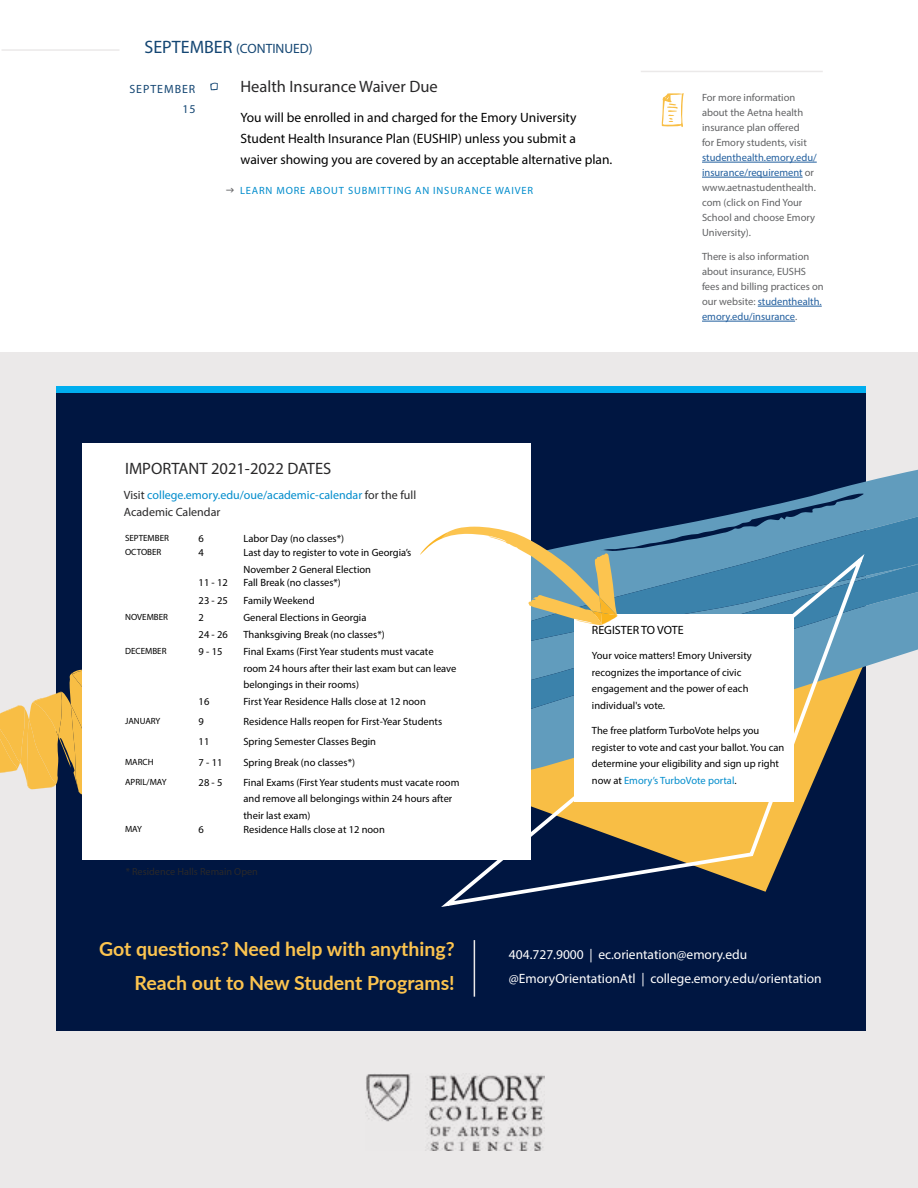
<style>
.page{position:relative;width:918px;height:1188px;background:#fff}
.page>*{position:absolute;margin:0;border:0;box-sizing:border-box;transform-origin:0 0}
.t1{font:700 19.5px/34.5px "Lato";color:#fcc44f;text-align:right}
.t2{font:16.5px "Myriad Pro";color:#292829}
.t3{font:13.5px/21px "Myriad Pro";color:#000}
.t4{font:13.5px/24px "Myriad Pro";color:#fff}
.t5{font:13.5px "Myriad Pro";color:#144673}
.t6{font:12px/17.2px "Myriad Pro";color:#008ccc}
.t7{font:12px "Myriad Pro";color:#000}
.t8{font:12px/20.1px "Myriad Pro";letter-spacing:.08em;color:#144673;text-align:right}
.t9{font:10.5px/16.5px "Myriad Pro";color:#000}
.t10{font:10.5px/15px "Myriad Pro";color:#616264}
.t11{font:10.5px "Myriad Pro";letter-spacing:.08em;color:#008ccc}
.t12{font:10.2px "Myriad Pro";color:#292829}
.t13{font:9px "Myriad Pro";color:#000}
.s1{font-size:18px}
.s2{color:#292829}
.s3{color:#215e9e}
.s4{color:#008ccc}
</style>
<div class="page">
<div style="left:0;top:352px;width:918px;height:836px;background:#ebe9e9"></div>
<div style="left:56px;top:387px;width:810px;height:644px;background:#001641"></div>
<svg style="left:617px;top:469px;width:301px;height:193px"></svg>
<svg style="left:907px;top:494px;width:11px;height:73px"></svg>
<svg style="left:0;top:664px;width:83px;height:161px"></svg>
<svg style="left:441px;top:548px;width:428px;height:359px"></svg>
<div style="left:83px;top:443px;width:448px;height:417px;background:#fff"></div>
<img style="left:365px;top:1074px;width:180px;height:77px">
<div style="left:56px;top:387px;width:810px;height:6px;background:#00aeef"></div>
<div style="left:575px;top:615px;width:219px;height:187px;background:#fff"></div>
<svg style="left:420px;top:527px;width:197px;height:98px"></svg>
<hr style="left:474px;top:940px;width:1px;height:57px;background:#ebe9e9">
<hr style="left:2px;top:49px;width:118px;height:2px;background:#ebe9e9">
<svg style="left:210px;top:83px;width:8px;height:7px"></svg>
<hr style="left:641px;top:71px;width:182px;height:1px;background:#ebe9e9">
<svg style="left:662px;top:93px;width:22px;height:34px"></svg>
<hr style="left:702px;top:162px;width:115px;height:1px;background:#215e9e">
<hr style="left:702px;top:177px;width:101px;height:1px;background:#215e9e">
<hr style="left:758px;top:306px;width:64px;height:1px;background:#215e9e">
<hr style="left:702px;top:321px;width:93px;height:1px;background:#215e9e">
<p class="t5" style="left:145px;top:40px;width:170px"><span class="s1">SEPTEMBER</span> (CONTINUED)</p>
<p class="t8" style="left:129px;top:79px;width:68px">SEPTEMBER<br>15</p>
<h2 class="t2" style="left:240px;top:77px;width:199px">Health Insurance Waiver Due</h2>
<p class="t3" style="left:240px;top:107px;width:373px">You will be enrolled in and charged for the Emory University<br>Student Health Insurance Plan (EUSHIP) unless you submit a waiver showing you are covered by an acceptable alternative plan.</p>
<p class="t11" style="left:240px;top:184px;width:295px">LEARN MORE ABOUT SUBMITTING AN INSURANCE WAIVER</p>
<h2 class="t2" style="left:125px;top:459px;width:208px">IMPORTANT 2021-2022 DATES</h2>
<p class="t6" style="left:124px;top:486px;width:294px"><span class="s2">Visit</span> college.emory.edu/oue/academic-calendar <span class="s2">for the full<br>Academic Calendar</span></p>
<p class="t10" style="left:702px;top:90px;width:106px">For more information about the Aetna health insurance plan offered for Emory students, visit</p>
<p class="t10" style="left:702px;top:150px;width:116px"><span class="s3">studenthealth.emory.edu/ insurance/requirement</span> or www.aetnastudenthealth. com (click on Find Your<br>School and choose Emory<br>University).</p>
<p class="t10" style="left:702px;top:249px;width:123px">There is also information about insurance, EUSHS fees and billing practices on our website: <span class="s3">studenthealth. emory.edu/insurance</span>.</p>
<p class="t13" style="left:125px;top:532px;width:45px">SEPTEMBER</p>
<p class="t9" style="left:199px;top:530px;width:7px">6</p>
<p class="t9" style="left:243px;top:530px;width:102px">Labor Day (no classes*)</p>
<p class="t13" style="left:125px;top:546px;width:38px">OCTOBER</p>
<p class="t9" style="left:199px;top:544px;width:7px">4</p>
<p class="t9" style="left:243px;top:544px;width:169px">Last day to register to vote in Georgia’s<br>November 2 General Election</p>
<p class="t9" style="left:199px;top:574px;width:31px">11 - 12</p>
<p class="t9" style="left:243px;top:574px;width:99px">Fall Break (no classes*)</p>
<p class="t9" style="left:199px;top:592px;width:31px">23 - 25</p>
<p class="t9" style="left:243px;top:592px;width:73px">Family Weekend</p>
<p class="t13" style="left:125px;top:611px;width:44px">NOVEMBER</p>
<p class="t9" style="left:199px;top:609px;width:7px">2</p>
<p class="t9" style="left:243px;top:609px;width:125px">General Elections in Georgia</p>
<p class="t9" style="left:199px;top:626px;width:31px">24 - 26</p>
<p class="t9" style="left:243px;top:626px;width:143px">Thanksgiving Break (no classes*)</p>
<p class="t13" style="left:125px;top:646px;width:43px">DECEMBER</p>
<p class="t9" style="left:199px;top:643px;width:25px">9 - 15</p>
<p class="t9" style="left:243px;top:643px;width:215px">Final Exams (First Year students must vacate room 24 hours after their last exam but can leave belongings in their rooms)</p>
<p class="t9" style="left:199px;top:693px;width:12px">16</p>
<p class="t9" style="left:243px;top:693px;width:184px">First Year Residence Halls close at 12 noon</p>
<p class="t13" style="left:125px;top:715px;width:37px">JANUARY</p>
<p class="t9" style="left:199px;top:713px;width:7px">9</p>
<p class="t9" style="left:243px;top:713px;width:200px">Residence Halls reopen for First-Year Students</p>
<p class="t9" style="left:199px;top:733px;width:12px">11</p>
<p class="t9" style="left:243px;top:733px;width:134px">Spring Semester Classes Begin</p>
<p class="t13" style="left:125px;top:756px;width:30px">MARCH</p>
<p class="t9" style="left:199px;top:754px;width:25px">7 - 11</p>
<p class="t9" style="left:243px;top:754px;width:113px">Spring Break (no classes*)</p>
<p class="t13" style="left:125px;top:776px;width:43px">APRIL/MAY</p>
<p class="t9" style="left:199px;top:774px;width:25px">28 - 5</p>
<p class="t9" style="left:243px;top:774px;width:218px">Final Exams (First Year students must vacate room and remove all belongings within 24 hours after their last exam)</p>
<p class="t13" style="left:125px;top:823px;width:18px">MAY</p>
<p class="t9" style="left:199px;top:821px;width:7px">6</p>
<p class="t9" style="left:243px;top:821px;width:143px">Residence Halls close at 12 noon</p>
<p class="t12" style="left:126px;top:865px;width:134px">* Residence Halls Remain Open</p>
<p class="t7" style="left:592px;top:622px;width:93px">REGISTER TO VOTE</p>
<p class="t9" style="left:592px;top:647px;width:161px">Your voice matters! Emory University recognizes the importance of civic engagement and the power of each individual's vote.</p>
<p class="t9" style="left:592px;top:722px;width:194px">The free platform TurboVote helps you register to vote and cast your ballot. You can determine your eligibility and sign up right now at <span class="s4">Emory’s TurboVote portal</span>.</p>
<h1 class="t1" style="left:99px;top:931px;width:357px">Got questions? Need help with anything?<br>Reach out to New Student Programs!</h1>
<p class="t4" style="left:509px;top:942px;width:314px">404.727.9000 | ec.orientation@emory.edu @EmoryOrientationAtl | college.emory.edu/orientation</p>
</div>
